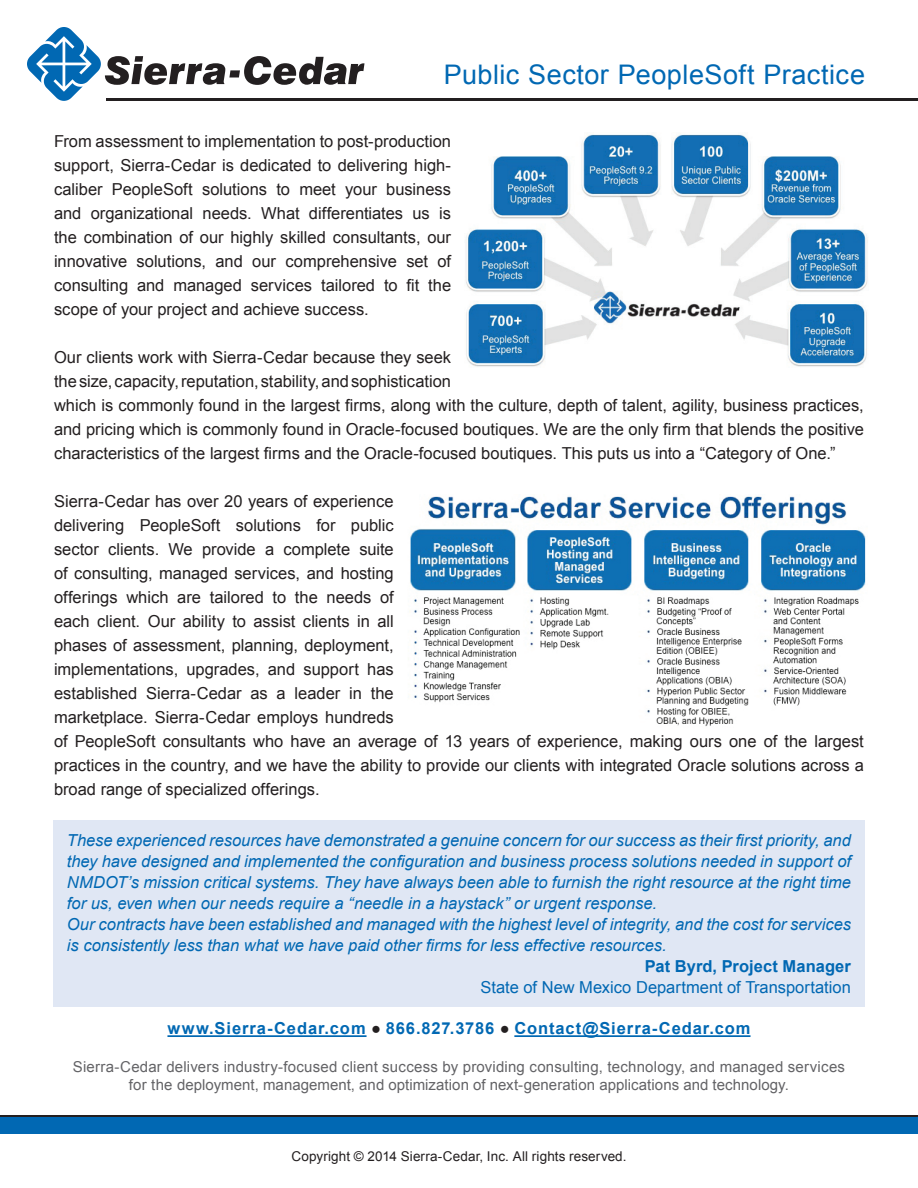
<style>
.page{position:relative;width:918px;height:1188px;background:#fff}
.page>*{position:absolute;margin:0;border:0;box-sizing:border-box;transform-origin:0 0}
.t1{font:27px "Arial";letter-spacing:.02em;color:#0168b3}
.t2{font:16.5px/24px "Arial";color:#231f20}
.t3{font:italic 16.5px/21px "Arial";color:#0168b3}
.t4{font:700 16.5px "Arial";letter-spacing:.05em;color:#0168b3}
.t5{font:16.5px "Arial";color:#0168b3}
.t6{font:700 16.5px "Arial";letter-spacing:.005em;color:#0168b3}
.t7{font:15px/18px "Arial";letter-spacing:.01em;color:#636366;text-align:center}
.t8{font:13.5px "Arial";letter-spacing:.01em;color:#231f20}
.s1{color:#231f20}
</style>
<div class="page">
<svg style="left:27px;top:27px;width:337px;height:74px"></svg>
<hr style="left:106px;top:98px;width:812px;height:3px;background:#231f20">
<hr style="left:0;top:1115px;width:918px;height:3px;background:#231f20">
<div style="left:0;top:1118px;width:918px;height:16px;background:#0168b3"></div>
<hr style="left:167px;top:1035px;width:200px;height:2px;background:#0168b3">
<hr style="left:514px;top:1035px;width:237px;height:2px;background:#0168b3">
<div style="left:53px;top:820px;width:812px;height:187px;background:#e0e7f4"></div>
<img style="left:409px;top:496px;width:457px;height:230px">
<img style="left:465px;top:133px;width:403px;height:234px">
<h1 class="t1" style="left:444px;top:57px;width:423px">Public Sector PeopleSoft Practice</h1>
<p class="t2" style="left:54px;top:129px;width:399px;text-align:justify">From assessment to implementation to post-production support, Sierra-Cedar is dedicated to delivering high&shy;caliber PeopleSoft solutions to meet your business and organizational needs. What differentiates us is the combination of our highly skilled consultants, our innovative solutions, and our comprehensive set of consulting and managed services tailored to fit the scope of your project and achieve success.</p>
<p class="t2" style="left:54px;top:345px;width:811px">Our clients work with Sierra-Cedar because they seek<br>the size, capacity, reputation, stability, and sophistication<br>which is commonly found in the largest firms, along with the culture, depth of talent, agility, business practices, and pricing which is commonly found in Oracle-focused boutiques. We are the only firm that blends the positive characteristics of the largest firms and the Oracle-focused boutiques. This puts us into a “Category of One.”</p>
<p class="t2" style="left:54px;top:489px;width:812px">Sierra-Cedar has over 20 years of experience<br>delivering PeopleSoft solutions for public<br>sector clients. We provide a complete suite<br>of consulting, managed services, and hosting<br>offerings which are tailored to the needs of<br>each client. Our ability to assist clients in all<br>phases of assessment, planning, deployment,<br>implementations, upgrades, and support has<br>established Sierra-Cedar as a leader in the<br>marketplace. Sierra-Cedar employs hundreds<br>of PeopleSoft consultants who have an average of 13 years of experience, making ours one of the largest practices in the country, and we have the ability to provide our clients with integrated Oracle solutions across a broad range of specialized offerings.</p>
<p class="t3" style="left:67px;top:830px;width:786px">These experienced resources have demonstrated a genuine concern for our success as their first priority, and they have designed and implemented the configuration and business process solutions needed in support of NMDOT’s mission critical systems. They have always been able to furnish the right resource at the right time for us, even when our needs require a “needle in a haystack” or urgent response.<br>Our contracts have been established and managed with the highest level of integrity, and the cost for services is consistently less than what we have paid other firms for less effective resources.</p>
<p class="t6" style="left:645px;top:955px;width:208px">Pat Byrd, Project Manager</p>
<p class="t5" style="left:481px;top:976px;width:372px">State of New Mexico Department of Transportation</p>
<p class="t4" style="left:167px;top:1018px;width:585px">www.Sierra-Cedar.com <span class="s1">●</span> 866.827.3786 <span class="s1">●</span> Contact@Sierra-Cedar.com</p>
<p class="t7" style="left:73px;top:1058px;width:774px">Sierra-Cedar delivers industry-focused client success by providing consulting, technology, and managed services for the deployment, management, and optimization of next-generation applications and technology.</p>
<p class="t8" style="left:292px;top:1147px;width:336px">Copyright © 2014 Sierra-Cedar, Inc. All rights reserved.</p>
</div>
